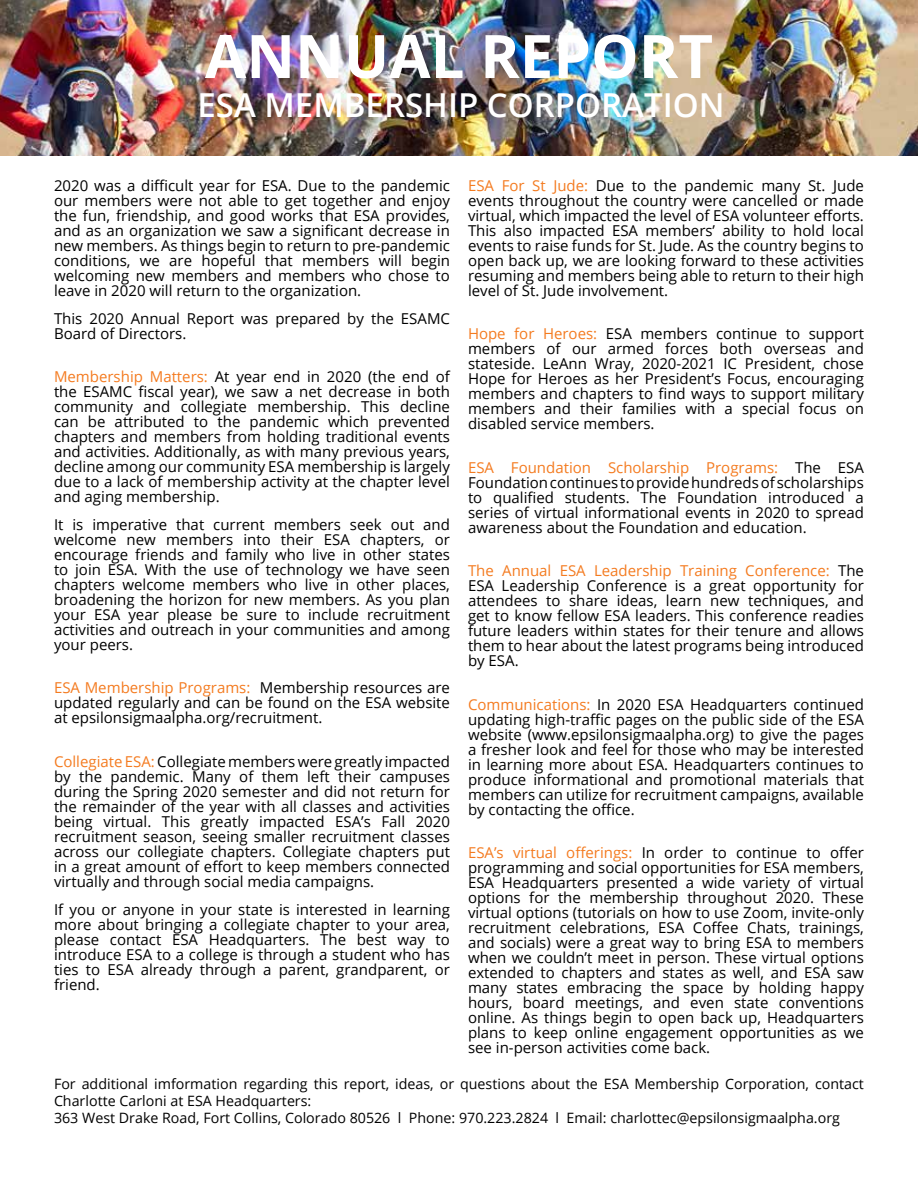
<style>
.page{position:relative;width:918px;height:1188px;background:#fff}
.page>*{position:absolute;margin:0;border:0;box-sizing:border-box;transform-origin:0 0}
.t1{font:700 60px "Open Sans";color:#fff}
.t2{font:600 33px "Open Sans";color:#fff}
.t3{font:15px/15px "Open Sans";color:#000;text-align:justify}
.t4{font:15px/15px "Open Sans";color:#000101;text-align:justify}
.t5{font:14.25px/17.1px "Open Sans";color:#000}
.s1{color:#f47b20}
</style>
<div class="page">
<img style="left:0;top:0;width:918px;height:156px">
<h1 class="t1" style="left:205px;top:14px;width:510px">ANNUAL REPORT</h1>
<h2 class="t2" style="left:198px;top:82px;width:529px">ESA MEMBERSHIP CORPORATION</h2>
<p class="t4" style="left:54px;top:177px;width:398px">2020 was a difficult year for ESA. Due to the pandemic our members were not able to get together and enjoy the fun, friendship, and good works that ESA provides, and as an organization we saw a significant decrease in new members. As things begin to return to pre-pandemic conditions, we are hopeful that members will begin welcoming new members and members who chose to leave in 2020 will return to the organization.</p>
<p class="t4" style="left:54px;top:310px;width:398px">This 2020 Annual Report was prepared by the ESAMC<br>Board of Directors.</p>
<p class="t3" style="left:54px;top:369px;width:398px"><span class="s1">Membership Matters:</span> At year end in 2020 (the end of the ESAMC fiscal year), we saw a net decrease in both community and collegiate membership. This decline can be attributed to the pandemic which prevented chapters and members from holding traditional events and activities. Additionally, as with many previous years, decline among our community ESA membership is largely due to a lack of membership activity at the chapter level and aging membership.</p>
<p class="t3" style="left:54px;top:516px;width:398px">It is imperative that current members seek out and welcome new members into their ESA chapters, or encourage friends and family who live in other states to join ESA. With the use of technology we have seen chapters welcome members who live in other places, broadening the horizon for new members. As you plan your ESA year please be sure to include recruitment activities and outreach in your communities and among your peers.</p>
<p class="t3" style="left:54px;top:680px;width:398px"><span class="s1">ESA Membership Programs:</span> Membership resources are updated regularly and can be found on the ESA website at epsilonsigmaalpha.org/recruitment.</p>
<p class="t3" style="left:54px;top:753px;width:398px"><span class="s1">Collegiate ESA:</span> Collegiate members were greatly impacted by the pandemic. Many of them left their campuses during the Spring 2020 semester and did not return for the remainder of the year with all classes and activities being virtual. This greatly impacted ESA’s Fall 2020 recruitment season, seeing smaller recruitment classes across our collegiate chapters. Collegiate chapters put in a great amount of effort to keep members connected virtually and through social media campaigns.</p>
<p class="t3" style="left:54px;top:901px;width:398px">If you or anyone in your state is interested in learning more about bringing a collegiate chapter to your area, please contact ESA Headquarters. The best way to introduce ESA to a college is through a student who has ties to ESA already through a parent, grandparent, or friend.</p>
<p class="t3" style="left:468px;top:177px;width:398px"><span class="s1">ESA For St Jude:</span> Due to the pandemic many St. Jude events throughout the country were cancelled or made virtual, which impacted the level of ESA volunteer efforts.<br>This also impacted ESA members’ ability to hold local events to raise funds for St. Jude. As the country begins to open back up, we are looking forward to these activities resuming and members being able to return to their high level of St. Jude involvement.</p>
<p class="t3" style="left:468px;top:326px;width:398px"><span class="s1">Hope for Heroes:</span> ESA members continue to support members of our armed forces both overseas and stateside. LeAnn Wray, 2020-2021 IC President, chose Hope for Heroes as her President’s Focus, encouraging members and chapters to find ways to support military members and their families with a special focus on disabled service members.</p>
<p class="t3" style="left:468px;top:459px;width:398px"><span class="s1">ESA Foundation Scholarship Programs:</span> The ESA Foundation continues to provide hundreds of scholarships to qualified students. The Foundation introduced a series of virtual informational events in 2020 to spread awareness about the Foundation and education.</p>
<p class="t3" style="left:468px;top:563px;width:398px"><span class="s1">The Annual ESA Leadership Training Conference:</span> The ESA Leadership Conference is a great opportunity for attendees to share ideas, learn new techniques, and get to know fellow ESA leaders. This conference readies future leaders within states for their tenure and allows them to hear about the latest programs being introduced by ESA.</p>
<p class="t3" style="left:468px;top:696px;width:398px"><span class="s1">Communications:</span> In 2020 ESA Headquarters continued updating high-traffic pages on the public side of the ESA website (www.epsilonsigmaalpha.org) to give the pages a fresher look and feel for those who may be interested in learning more about ESA. Headquarters continues to produce informational and promotional materials that members can utilize for recruitment campaigns, available by contacting the office.</p>
<p class="t3" style="left:468px;top:845px;width:398px"><span class="s1">ESA’s virtual offerings:</span> In order to continue to offer programming and social opportunities for ESA members, ESA Headquarters presented a wide variety of virtual options for the membership throughout 2020. These virtual options (tutorials on how to use Zoom, invite-only recruitment celebrations, ESA Coffee Chats, trainings, and socials) were a great way to bring ESA to members when we couldn’t meet in person. These virtual options extended to chapters and states as well, and ESA saw many states embracing the space by holding happy hours, board meetings, and even state conventions online. As things begin to open back up, Headquarters plans to keep online engagement opportunities as we see in-person activities come back.</p>
<p class="t5" style="left:54px;top:1075px;width:811px">For additional imformation regarding this report, ideas, or questions about the ESA Membership Corporation, contact<br>Charlotte Carloni at ESA Headquarters:<br>363 West Drake Road, Fort Collins, Colorado 80526 l Phone: 970.223.2824 l Email: charlottec@epsilonsigmaalpha.org</p>
</div>
